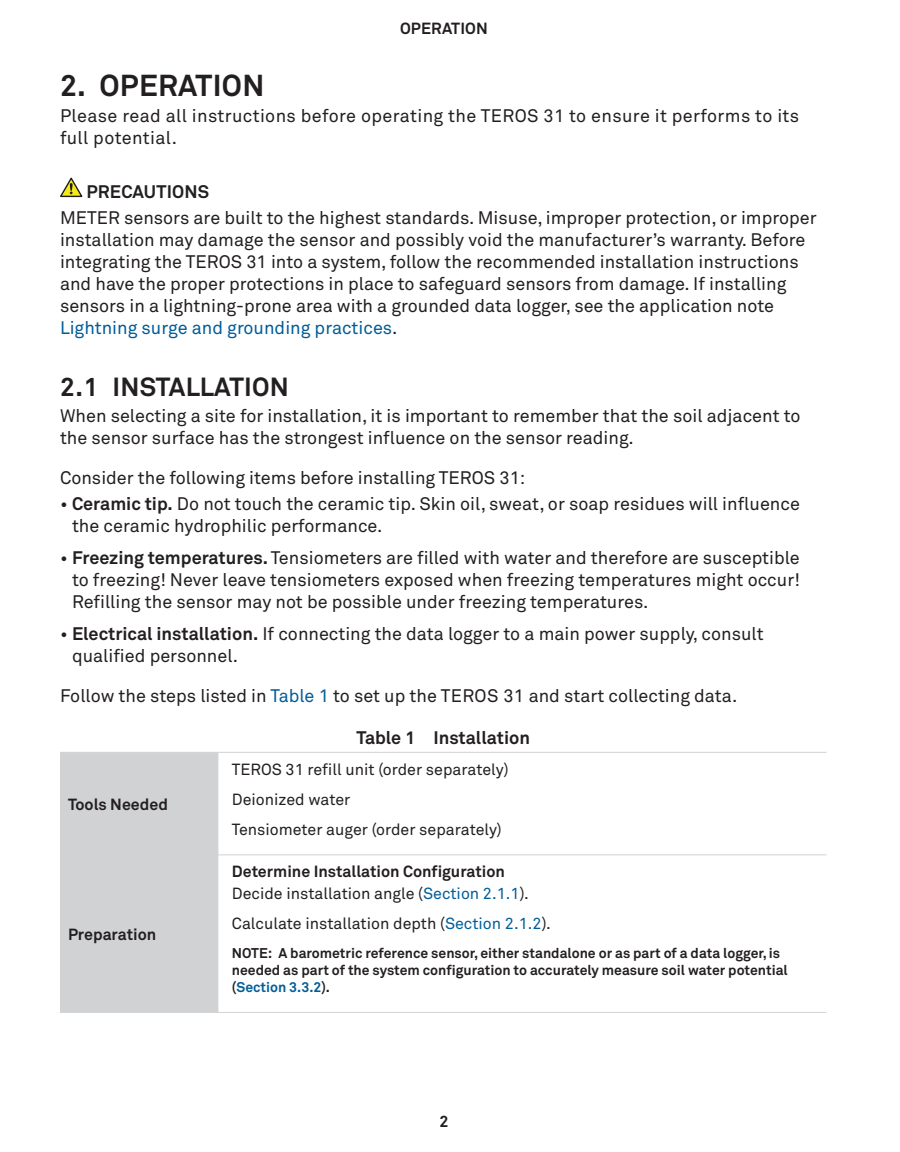
<style>
.page{position:relative;width:900px;height:1152px;background:#fff}
.page>*{position:absolute;margin:0;border:0;box-sizing:border-box;transform-origin:0 0}
.t1{font:700 30px "Akkurat Pro";letter-spacing:.01em;color:#231f20}
.t2{font:700 26px "Akkurat Pro";letter-spacing:.01em;color:#231f20}
.BodyTxtFirst{font:18px/22px "Akkurat Pro";color:#231f20}
.BodyTxt{font:18px "Akkurat Pro";color:#231f20}
.BodyTxtFirst-2{font:18px/22px "Akkurat Pro";letter-spacing:.02em;color:#231f20}
.Heading4{font:700 18px "Akkurat Pro";color:#231f20}
.TableTxt1Left{font:16px "Akkurat Pro";color:#231f20}
.TableHeadLeft{font:700 16px "Akkurat Pro";color:#231f20}
.TableTxtLeftFirst{font:16px "Akkurat Pro";color:#231f20}
.TableTxtNote{font:700 14px/17px "Akkurat Pro";color:#231f20}
.s1{color:#005d99}
.s2{font-weight:700}
</style>
<div class="page">
<svg style="left:60px;top:178px;width:22px;height:19px"></svg>
<div style="left:60px;top:753px;width:158px;height:259px;background:#d1d2d4"></div>
<hr style="left:60px;top:752px;width:158px;height:1px;background:#d1d2d4">
<hr style="left:60px;top:1012px;width:158px;height:1px;background:#d1d2d4">
<hr style="left:218px;top:752px;width:608px;height:1px;background:#d1d2d4">
<hr style="left:218px;top:753px;width:1px;height:102px;background:#d1d2d4">
<hr style="left:218px;top:855px;width:608px;height:1px;background:#d1d2d4">
<hr style="left:218px;top:855px;width:1px;height:157px;background:#d1d2d4">
<hr style="left:218px;top:1012px;width:608px;height:1px;background:#d1d2d4">
<p class="TableHeadLeft" style="left:400px;top:18px;width:22px">Operation</p>
<p class="t1" style="left:60px;top:67px;width:206px">2. OPERATION</p>
<p class="BodyTxtFirst-2" style="left:60px;top:105px;width:741px">Please read all instructions before operating the TEROS 31 to ensure it performs to its full potential.</p>
<p class="Heading4" style="left:86px;top:181px;width:124px">PRECAUTIONS</p>
<p class="BodyTxtFirst" style="left:60px;top:207px;width:758px">METER sensors are built to the highest standards. Misuse, improper protection, or improper installation may damage the sensor and possibly void the manufacturer’s warranty. Before integrating the TEROS 31 into a system, follow the recommended installation instructions and have the proper protections in place to safeguard sensors from damage. If installing sensors in a lightning-prone area with a grounded data logger, see the application note <span class="s1">Lightning surge and grounding practices</span>.</p>
<p class="t2" style="left:60px;top:371px;width:230px">2.1 INSTALLATION</p>
<p class="BodyTxtFirst" style="left:60px;top:405px;width:742px">When selecting a site for installation, it is important to remember that the soil adjacent to the sensor surface has the strongest influence on the sensor reading.</p>
<p class="BodyTxt" style="left:60px;top:467px;width:467px">Consider the following items before installing TEROS 31:</p>
<p class="BodyTxtFirst" style="left:72px;top:493px;width:729px;text-indent:-12px">• <span class="s2">Ceramic tip.</span> Do not touch the ceramic tip. Skin oil, sweat, or soap residues will influence the ceramic hydrophilic performance.</p>
<p class="BodyTxtFirst" style="left:72px;top:547px;width:730px;text-align:justify;text-indent:-12px">• <span class="s2">Freezing temperatures.</span> Tensiometers are filled with water and therefore are susceptible to freezing! Never leave tensiometers exposed when freezing temperatures might occur!<br>Refilling the sensor may not be possible under freezing temperatures.</p>
<p class="BodyTxtFirst" style="left:72px;top:623px;width:693px;text-indent:-12px">• <span class="s2">Electrical installation.</span> If connecting the data logger to a main power supply, consult qualified personnel.</p>
<p class="BodyTxt" style="left:60px;top:685px;width:679px">Follow the steps listed in <span class="s1">Table 1</span> to set up the TEROS 31 and start collecting data.</p>
<p class="Heading4" style="left:356px;top:727px;width:175px">Table 1 Installation</p>
<p class="TableHeadLeft" style="left:68px;top:794px;width:101px">Tools Needed</p>
<p class="TableHeadLeft" style="left:68px;top:924px;width:90px">Preparation</p>
<p class="TableTxt1Left" style="left:232px;top:760px;width:278px">TEROS 31 refill unit (order separately)</p>
<p class="TableTxt1Left" style="left:232px;top:790px;width:120px">Deionized water</p>
<p class="TableTxt1Left" style="left:232px;top:820px;width:271px">Tensiometer auger (order separately)</p>
<p class="TableHeadLeft" style="left:232px;top:862px;width:275px">Determine Installation Configuration</p>
<p class="TableTxtLeftFirst" style="left:232px;top:884px;width:299px">Decide installation angle (<span class="s1">Section 2.1.1</span>).</p>
<p class="TableTxt1Left" style="left:232px;top:914px;width:321px">Calculate installation depth (<span class="s1">Section 2.1.2</span>).</p>
<p class="TableTxtNote" style="left:232px;top:945px;width:557px">NOTE: A barometric reference sensor, either standalone or as part of a data logger, is needed as part of the system configuration to accurately measure soil water potential (<span class="s1">Section 3.3.2</span>).</p>
<p class="TableHeadLeft" style="left:439px;top:1111px;width:11px">2</p>
</div>
